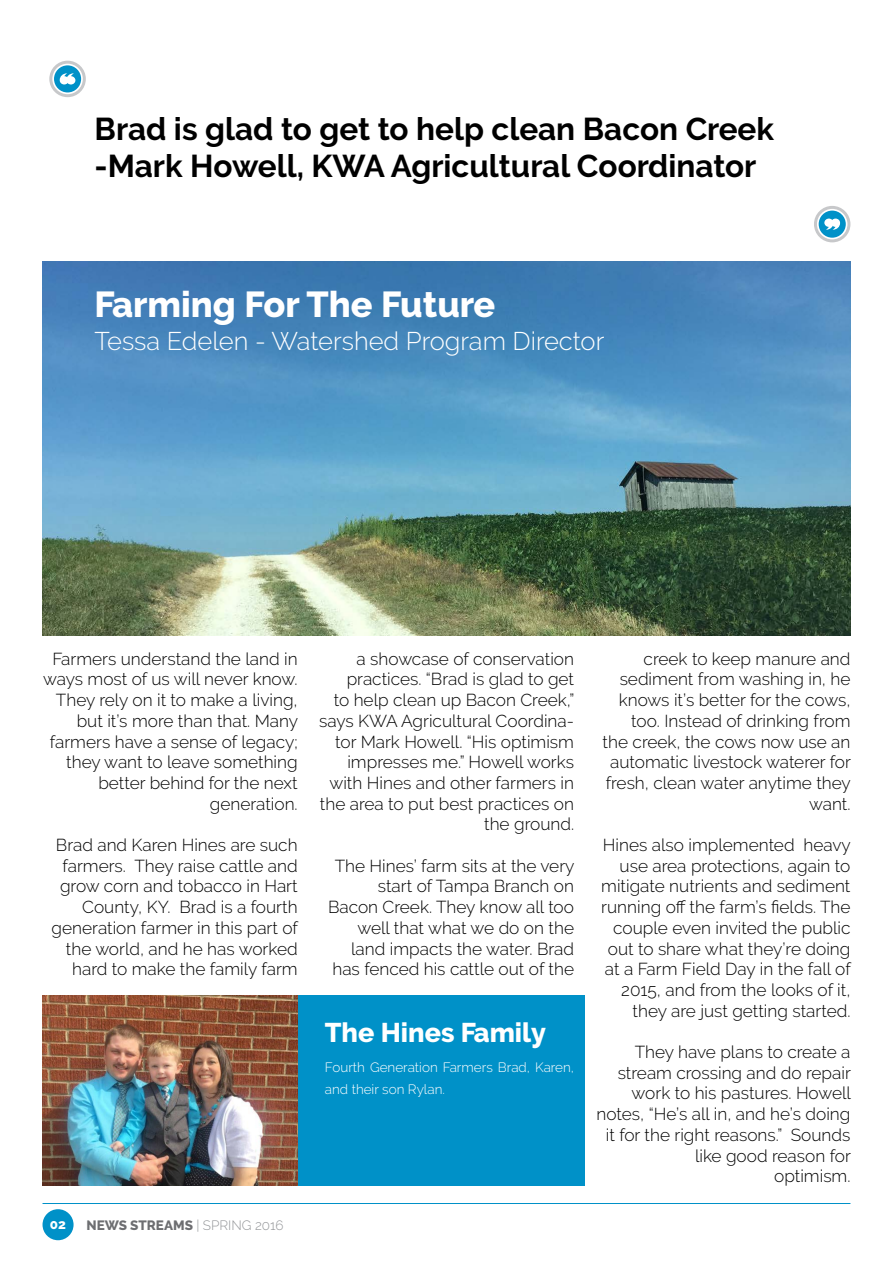
<style>
.page{position:relative;width:893px;height:1263px;background:#fff}
.page>*{position:absolute;margin:0;border:0;box-sizing:border-box;transform-origin:0 0}
.t1{font:800 36px "Raleway";color:#fff}
.t2{font:700 31.5px/37.8px "Raleway";color:#000}
.t3{font:800 27px "Raleway";color:#fff}
.t4{font:300 25.5px "Raleway";color:#fff}
.t5{font:300 17.25px/20.7px "Raleway";color:#000;text-align:right}
.t6{font:300 13.5px/22.5px "Raleway";color:#fff}
.t7{font:800 13.5px "Raleway";color:#6d6e71}
.t8{font:800 13.5px "Raleway";color:#fff}
.s1{font-weight:300;color:#939598}
</style>
<div class="page">
<div style="left:298px;top:995px;width:287px;height:190px;background:#0091c8"></div>
<hr style="left:43px;top:1203px;width:807px;height:1px;background:#0091c8">
<div style="left:43px;top:1209px;width:31px;height:31px;background:#0091c8;border-radius:50%"></div>
<img style="left:43px;top:261px;width:807px;height:375px">
<img style="left:43px;top:995px;width:255px;height:190px">
<div style="left:54px;top:65px;width:27px;height:27px;background:#0091c8;border-radius:50%"></div>
<svg style="left:60px;top:73px;width:15px;height:11px"></svg>
<div style="left:49px;top:61px;width:37px;height:36px;border:3px solid #c7c8ca;border-radius:50%"></div>
<div style="left:819px;top:211px;width:27px;height:27px;background:#0091c8;border-radius:50%"></div>
<svg style="left:824px;top:219px;width:16px;height:11px"></svg>
<div style="left:814px;top:206px;width:36px;height:36px;border:3px solid #c7c8ca;border-radius:50%"></div>
<h2 class="t2" style="left:95px;top:110px;width:681px">Brad is glad to get to help clean Bacon Creek -Mark Howell, KWA Agricultural Coordinator</h2>
<h1 class="t1" style="left:95px;top:284px;width:402px">Farming For The Future</h1>
<h3 class="t4" style="left:95px;top:326px;width:511px">Tessa Edelen - Watershed Program Director</h3>
<p class="t5" style="left:43px;top:648px;width:257px">Farmers understand the land in ways most of us will never know.<br>They rely on it to make a living, but it’s more than that. Many farmers have a sense of legacy; they want to leave something better behind for the next generation.</p>
<p class="t5" style="left:52px;top:834px;width:248px">Brad and Karen Hines are such farmers. They raise cattle and grow corn and tobacco in Hart<br>County, KY. Brad is a fourth generation farmer in this part of the world, and he has worked hard to make the family farm</p>
<p class="t5" style="left:319px;top:648px;width:257px">a showcase of conservation practices. “Brad is glad to get<br>to help clean up Bacon Creek,” says KWA Agricultural Coordina&shy;tor Mark Howell. “His optimism impresses me.” Howell works with Hines and other farmers in the area to put best practices on the ground.</p>
<p class="t5" style="left:328px;top:855px;width:248px">The Hines’ farm sits at the very start of Tampa Branch on<br>Bacon Creek. They know all too well that what we do on the land impacts the water. Brad has fenced his cattle out of the</p>
<h3 class="t3" style="left:325px;top:1017px;width:223px">The Hines Family</h3>
<p class="t6" style="left:325px;top:1056px;width:251px">Fourth Generation Farmers Brad, Karen, and their son Rylan.</p>
<p class="t8" style="left:50px;top:1216px;width:18px">02</p>
<p class="t7" style="left:86px;top:1217px;width:199px">NEWS STREAMS <span class="s1">| SPRING 2016</span></p>
<p class="t5" style="left:603px;top:648px;width:250px">creek to keep manure and sediment from washing in, he knows it’s better for the cows, too. Instead of drinking from the creek, the cows now use an automatic livestock waterer for fresh, clean water anytime they want.</p>
<p class="t5" style="left:601px;top:834px;width:251px">Hines also implemented heavy use area protections, again to mitigate nutrients and sediment running off the farm’s fields. The couple even invited the public out to share what they’re doing at a Farm Field Day in the fall of<br>2015, and from the looks of it, they are just getting started.</p>
<p class="t5" style="left:597px;top:1041px;width:256px">They have plans to create a stream crossing and do repair work to his pastures. Howell notes, “He’s all in, and he’s doing it for the right reasons.” Sounds like good reason for<br>optimism.</p>
</div>
